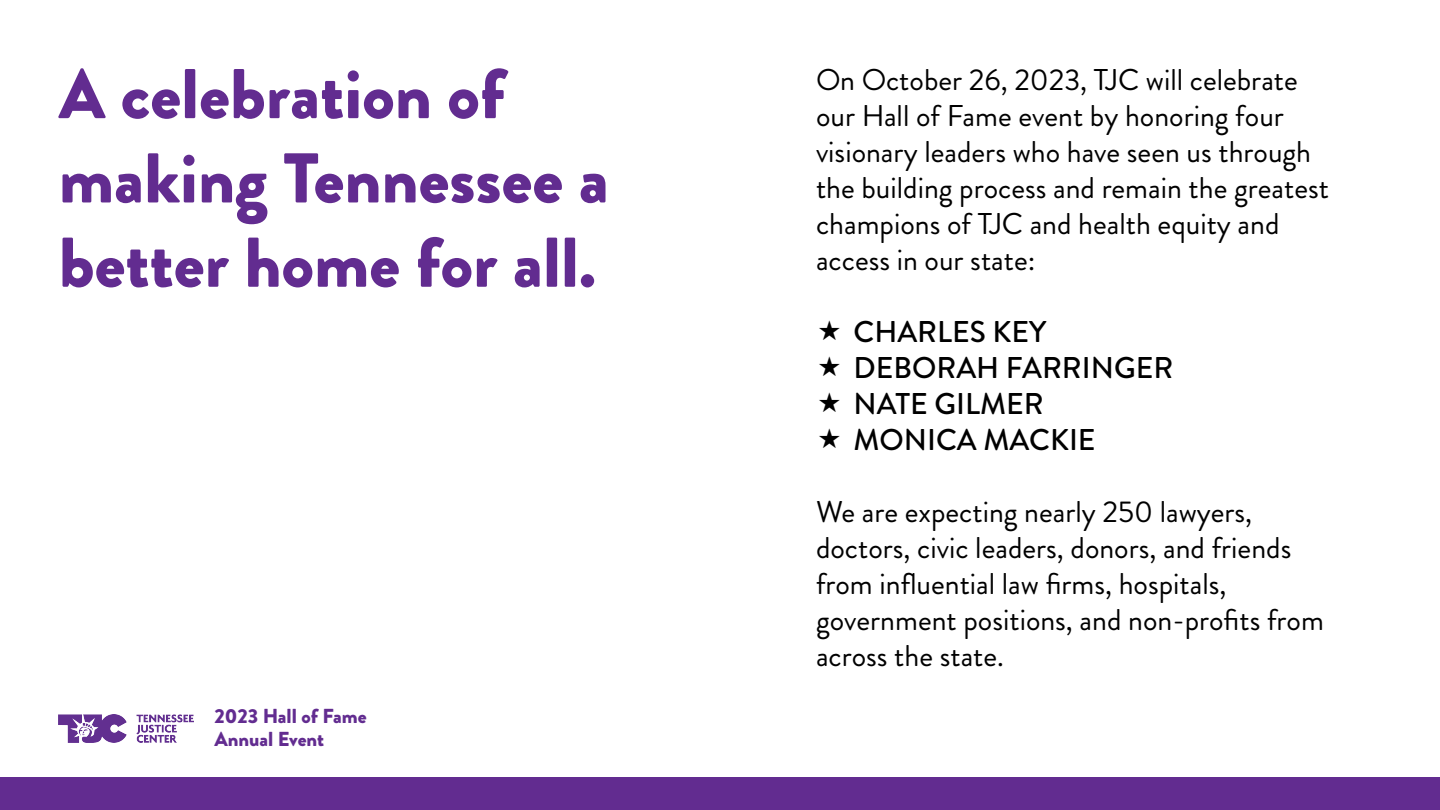
<style>
.page{position:relative;width:1440px;height:810px;background:#fff}
.page>*{position:absolute;margin:0;border:0;box-sizing:border-box;transform-origin:0 0}
.t1{font:900 70.28px/84.3px "Brandon Grotesque";color:#622c90}
.t2{font:30px/36px "Brandon Grotesque";color:#000}
.t3{font:500 30px "Brandon Grotesque";color:#000}
.t4{font:900 20.25px/22.6px "Brandon Grotesque";color:#622c90}
</style>
<div class="page">
<div style="left:0;top:777px;width:1440px;height:33px;background:#622c90"></div>
<img style="left:59px;top:714px;width:134px;height:28px">
<p class="t1" style="left:59px;top:53px;width:552px">A celebration of making Tennessee a better home for all.</p>
<p class="t2" style="left:816px;top:62px;width:515px">On October 26, 2023, TJC will celebrate our Hall of Fame event by honoring four visionary leaders who have seen us through the building process and remain the greatest champions of TJC and health equity and access in our state:</p>
<p class="t3" style="left:854px;top:311px;width:194px">CHARLES KEY</p>
<p class="t3" style="left:854px;top:347px;width:321px">DEBORAH FARRINGER</p>
<p class="t3" style="left:854px;top:383px;width:192px">NATE GILMER</p>
<p class="t3" style="left:854px;top:419px;width:244px">MONICA MACKIE</p>
<p class="t4" style="left:214px;top:705px;width:154px">2023 Hall of Fame<br>Annual Event</p>
<p class="t2" style="left:816px;top:494px;width:509px">We are expecting nearly 250 lawyers, doctors, civic leaders, donors, and friends from influential law firms, hospitals, government positions, and non-profits from across the state.</p>
</div>
